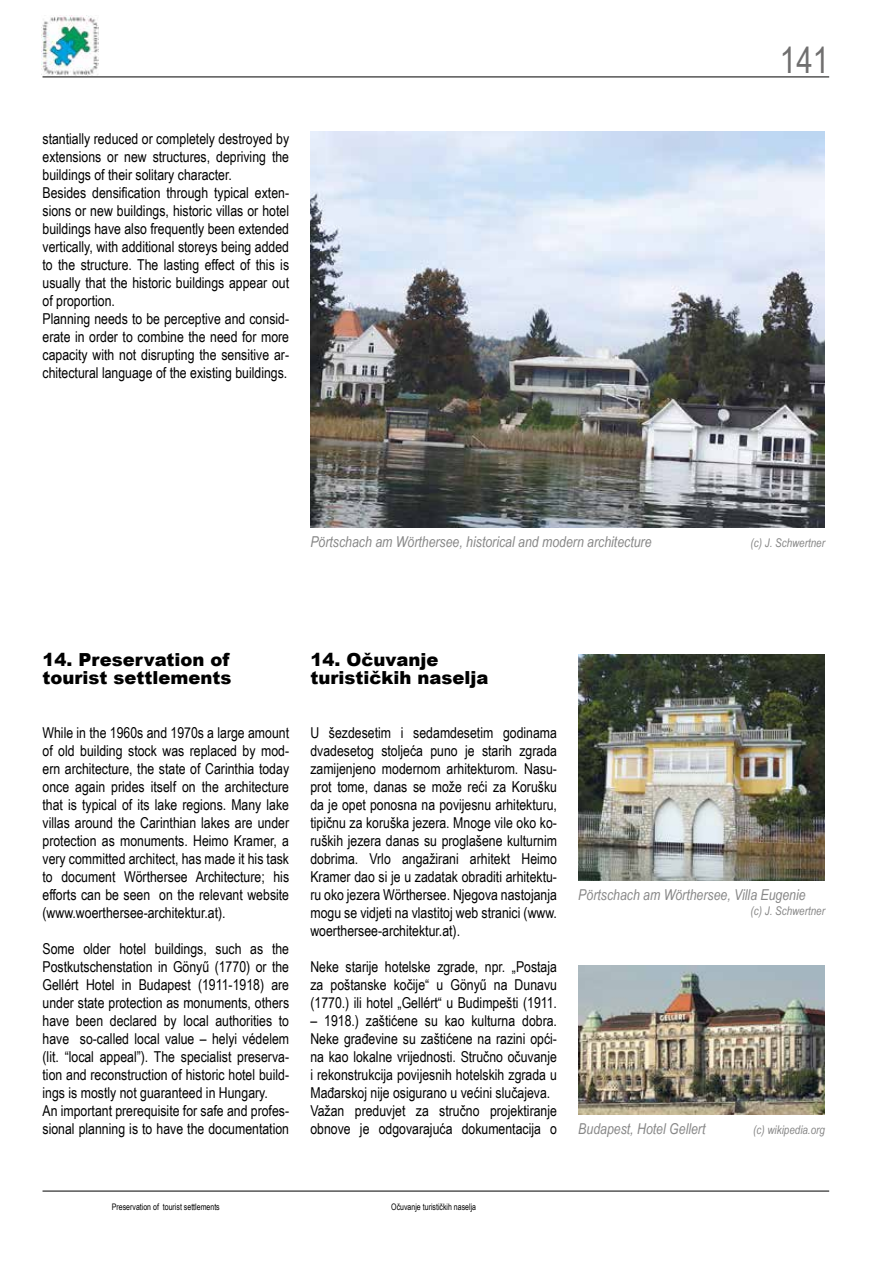
<style>
.page{position:relative;width:893px;height:1263px;background:#fff}
.page>*{position:absolute;margin:0;border:0;box-sizing:border-box;transform-origin:0 0}
.t1{font:36px "Arial Narrow";color:#706f6f}
.t2{font:900 18px/18px "Arial";color:#000}
.t3{font:15px/18px "Arial Narrow";color:#000}
.t4{font:italic 15px "Arial Narrow";color:#878787}
.t5{font:italic 12px "Arial Narrow";color:#878787}
.t6{font:9px "Arial Narrow";color:#000;scale:.95 1}
</style>
<div class="page">
<hr style="left:43px;top:77px;width:786px;height:1px;background:#000">
<hr style="left:43px;top:1191px;width:786px;height:1px;background:#000">
<img style="left:41px;top:16px;width:58px;height:59px">
<img style="left:578px;top:965px;width:247px;height:149px">
<img style="left:310px;top:132px;width:515px;height:395px">
<img style="left:578px;top:655px;width:247px;height:225px">
<p class="t3" style="left:43px;top:129px;width:248px">stantially reduced or completely destroyed by extensions or new structures, depriving the buildings of their solitary character.<br>Besides densification through typical exten&shy;sions or new buildings, historic villas or hotel buildings have also frequently been extended vertically, with additional storeys being added to the structure. The lasting effect of this is usually that the historic buildings appear out of proportion.<br>Planning needs to be perceptive and consid&shy;erate in order to combine the need for more capacity with not disrupting the sensitive ar&shy;chitectural language of the existing buildings.</p>
<h1 class="t1" style="left:780px;top:34px;width:51px">141</h1>
<p class="t4" style="left:310px;top:531px;width:343px">Pörtschach am Wörthersee, historical and modern architecture</p>
<p class="t5" style="left:751px;top:534px;width:76px">(c) J. Schwertner</p>
<p class="t2" style="left:43px;top:650px;width:190px">14. Preservation of tourist settlements</p>
<p class="t3" style="left:43px;top:723px;width:248px;text-align:justify">While in the 1960s and 1970s a large amount of old building stock was replaced by mod&shy;ern architecture, the state of Carinthia today once again prides itself on the architecture that is typical of its lake regions. Many lake villas around the Carinthian lakes are under protection as monuments. Heimo Kramer, a very committed architect, has made it his task to document Wörthersee Architecture; his efforts can be seen on the relevant website (www.woerthersee-architektur.at).</p>
<p class="t3" style="left:43px;top:939px;width:248px">Some older hotel buildings, such as the Postkutschenstation in Gönyű (1770) or the Gellért Hotel in Budapest (1911-1918) are under state protection as monuments, others have been declared by local authorities to have so-called local value – helyi védelem (lit. “local appeal”). The specialist preserva&shy;tion and reconstruction of historic hotel build&shy;ings is mostly not guaranteed in Hungary.<br>An important prerequisite for safe and profes&shy;sional planning is to have the documentation</p>
<p class="t2" style="left:310px;top:650px;width:179px">14. Očuvanje turističkih naselja</p>
<p class="t3" style="left:310px;top:723px;width:248px;text-align:justify">U šezdesetim i sedamdesetim godinama dvadesetog stoljeća puno je starih zgrada zamijenjeno modernom arhitekturom. Nasu&shy;prot tome, danas se može reći za Korušku da je opet ponosna na povijesnu arhitekturu, tipičnu za koruška jezera. Mnoge vile oko ko&shy;ruških jezera danas su proglašene kulturnim dobrima. Vrlo angažirani arhitekt Heimo Kramer dao si je u zadatak obraditi arhitektu&shy;ru oko jezera Wörthersee. Njegova nastojanja mogu se vidjeti na vlastitoj web stranici (www. woerthersee-architektur.at).</p>
<p class="t3" style="left:310px;top:957px;width:248px;text-align:justify">Neke starije hotelske zgrade, npr. „Postaja za poštanske kočije“ u Gönyű na Dunavu (1770.) ili hotel „Gellért“ u Budimpešti (1911.</p>
<p class="t3" style="left:310px;top:1011px;width:248px">– 1918.) zaštićene su kao kulturna dobra.<br>Neke građevine su zaštićene na razini opći&shy;na kao lokalne vrijednosti. Stručno očuvanje i rekonstrukcija povijesnih hotelskih zgrada u Mađarskoj nije osigurano u većini slučajeva.<br>Važan preduvjet za stručno projektiranje obnove je odgovarajuća dokumentacija o</p>
<p class="t4" style="left:578px;top:884px;width:229px">Pörtschach am Wörthersee, Villa Eugenie</p>
<p class="t5" style="left:751px;top:902px;width:76px">(c) J. Schwertner</p>
<p class="t4" style="left:578px;top:1118px;width:129px">Budapest, Hotel Gellert</p>
<p class="t5" style="left:753px;top:1121px;width:73px">(c) wikipedia.org</p>
<p class="t6" style="left:112px;top:1200px;width:115px">Preservation of tourist settlements</p>
<p class="t6" style="left:391px;top:1200px;width:91px">Očuvanje turističkih naselja</p>
</div>
